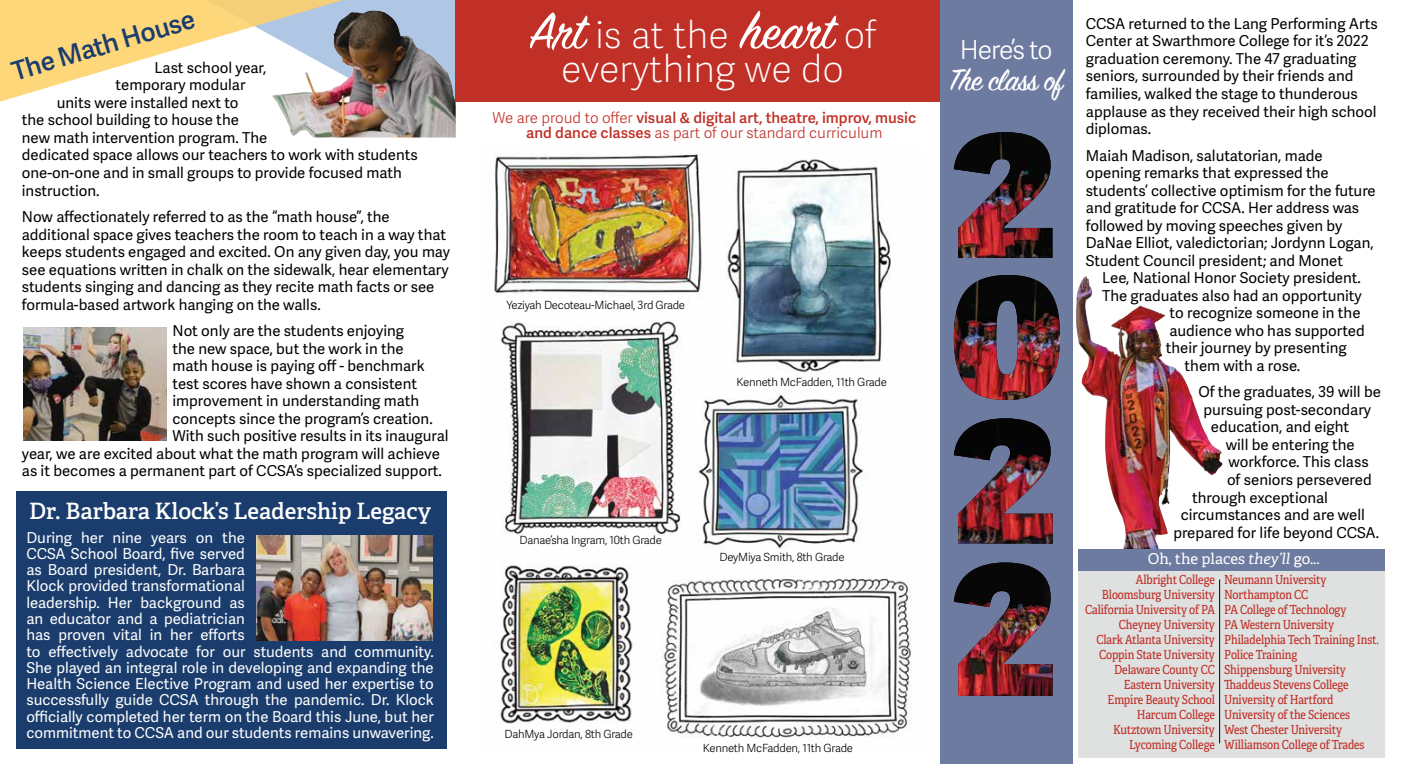
<style>
.page{position:relative;width:1411px;height:764px;background:#fff}
.page>*{position:absolute;margin:0;border:0;box-sizing:border-box;transform-origin:0 0}
.t1{font:56.25px "Sign Painter House Script";color:#fff}
.t2{font:100 37.5px/33.8px "Adelle Sans";color:#fff}
.t3{font:33.75px "Sign Painter House Script";letter-spacing:-.02em;color:#fff}
.t4{font:600 26.25px "Adelle Sans";color:#1b3d6d}
.t5{font:300 26.25px "Adelle Sans";letter-spacing:-.045em;color:#fff}
.t6{font:600 22.5px "Adelle";color:#fff}
.t7{font:15px/17.5px "Adelle Sans";color:#000}
.t8{font:15px/16.2px "Adelle Sans";color:#fff}
.t9{font:600 15px/15px "Adelle Sans";color:#c03027;text-align:center}
.t10{font:15px "Adelle";color:#fff}
.t11{font:12.5px/15px "Adelle Condensed";letter-spacing:-.01em;color:#c03027;text-align:right}
.t12{font:300 11.25px "Adelle Sans";letter-spacing:-.02em;color:#000}
.s1{font-family:"Sign Painter House Script";font-weight:400;font-size:56.25px}
.s2{font-weight:300}
.s3{font-style:italic}
</style>
<div class="page">
<img style="left:1076px;top:276px;width:146px;height:272px">
<div style="left:1078px;top:565px;width:307px;height:192px;background:#dfe0e0"></div>
<div style="left:940px;top:0;width:132px;height:763px;background:#6e7ba0"></div>
<hr style="left:1219px;top:579px;width:1px;height:164px;background:#000">
<img style="left:954px;top:132px;width:97px;height:126px">
<img style="left:954px;top:275px;width:106px;height:125px">
<img style="left:954px;top:418px;width:98px;height:125px">
<img style="left:954px;top:562px;width:98px;height:133px">
<svg style="left:371px;top:0;width:85px;height:11px"></svg>
<svg style="left:0;top:0;width:371px;height:102px;fill:#ffd77b"></svg>
<div style="left:16px;top:491px;width:430px;height:258px;background:#1b3d6d"></div>
<img style="left:23px;top:327px;width:144px;height:113px">
<img style="left:256px;top:535px;width:176px;height:105px">
<img style="left:272px;top:11px;width:184px;height:126px">
<div style="left:1078px;top:548px;width:307px;height:22px;background:#6e7ba0"></div>
<div style="left:456px;top:0;width:484px;height:102px;background:#c03027"></div>
<img style="left:494px;top:154px;width:419px;height:584px">
<h3 class="t4" style="left:8px;top:56px;width:191px;rotate:-16deg">The Math House</h3>
<p class="t7" style="left:154px;top:59px;width:113px">Last school year,</p>
<p class="t7" style="left:116px;top:77px;width:131px">temporary modular</p>
<p class="t7" style="left:57px;top:94px;width:183px">units were installed next to</p>
<p class="t7" style="left:22px;top:112px;width:219px">the school building to house the</p>
<p class="t7" style="left:22px;top:129px;width:247px">new math intervention program. The</p>
<p class="t7" style="left:22px;top:147px;width:397px">dedicated space allows our teachers to work with students</p>
<p class="t7" style="left:22px;top:164px;width:381px">one-on-one and in small groups to provide focused math</p>
<p class="t7" style="left:22px;top:182px;width:79px">instruction.</p>
<p class="t7" style="left:22px;top:208px;width:430px">Now affectionately referred to as the “math house”, the additional space gives teachers the room to teach in a way that keeps students engaged and excited. On any given day, you may see equations written in chalk on the sidewalk, hear elementary students singing and dancing as they recite math facts or see formula-based artwork hanging on the walls.</p>
<p class="t7" style="left:172px;top:322px;width:233px">Not only are the students enjoying</p>
<p class="t7" style="left:172px;top:340px;width:233px">the new space, but the work in the</p>
<p class="t7" style="left:172px;top:357px;width:254px">math house is paying off - benchmark</p>
<p class="t7" style="left:172px;top:375px;width:246px">test scores have shown a consistent</p>
<p class="t7" style="left:172px;top:392px;width:248px">improvement in understanding math</p>
<p class="t7" style="left:172px;top:410px;width:262px">concepts since the program’s creation.</p>
<p class="t7" style="left:172px;top:427px;width:278px">With such positive results in its inaugural</p>
<p class="t7" style="left:22px;top:445px;width:419px">year, we are excited about what the math program will achieve</p>
<p class="t7" style="left:22px;top:462px;width:421px">as it becomes a permanent part of CCSA’s specialized support.</p>
<h3 class="t6" style="left:29px;top:497px;width:403px">Dr. Barbara Klock’s Leadership Legacy</h3>
<p class="t8" style="left:26px;top:529px;width:409px">During her nine years on the<br>CCSA School Board, five served<br>as Board president, Dr. Barbara<br>Klock provided transformational<br>leadership. Her background as<br>an educator and a pediatrician<br>has proven vital in her efforts<br>to effectively advocate for our students and community.<br>She played an integral role in developing and expanding the Health Science Elective Program and used her expertise to successfully guide CCSA through the pandemic. Dr. Klock officially completed her term on the Board this June, but her commitment to CCSA and our students remains unwavering.</p>
<h2 class="t2" style="left:561px;top:19px;width:316px;text-indent:34px">is at the <span class="s1">heart</span> of everything we do</h2>
<p class="t9" style="left:492px;top:111px;width:425px"><span class="s2">We are proud to offer</span> visual &amp; digital art, theatre, improv, music and dance classes <span class="s2">as part of our standard curriculum</span></p>
<h1 class="t1" style="left:529px;top:-3px;width:57px">Art</h1>
<p class="t12" style="left:506px;top:299px;width:180px">Yeziyah Decoteau-Michael, 3rd Grade</p>
<p class="t12" style="left:736px;top:375px;width:152px">Kenneth McFadden, 11th Grade</p>
<p class="t12" style="left:519px;top:533px;width:144px">Danae’sha Ingram, 10th Grade</p>
<p class="t12" style="left:719px;top:550px;width:127px">DeyMiya Smith, 8th Grade</p>
<p class="t12" style="left:504px;top:727px;width:130px">DahMya Jordan, 8th Grade</p>
<p class="t12" style="left:703px;top:741px;width:152px">Kenneth McFadden, 11th Grade</p>
<h3 class="t5" style="left:960px;top:34px;width:94px">Here’s to</h3>
<h3 class="t3" style="left:949px;top:59px;width:115px">The class of</h3>
<p class="t7" style="left:1086px;top:15px;width:293px">CCSA returned to the Lang Performing Arts Center at Swarthmore College for it’s 2022 graduation ceremony. The 47 graduating seniors, surrounded by their friends and families, walked the stage to thunderous applause as they received their high school diplomas.</p>
<p class="t7" style="left:1086px;top:147px;width:291px">Maiah Madison, salutatorian, made opening remarks that expressed the students’ collective optimism for the future and gratitude for CCSA. Her address was followed by moving speeches given by DaNae Elliot, valedictorian; Jordynn Logan, Student Council president; and Monet</p>
<p class="t7" style="left:1102px;top:269px;width:260px">Lee, National Honor Society president.</p>
<p class="t7" style="left:1102px;top:287px;width:261px">The graduates also had an opportunity</p>
<p class="t7" style="left:1169px;top:304px;width:192px">to recognize someone in the</p>
<p class="t7" style="left:1169px;top:322px;width:197px">audience who has supported</p>
<p class="t7" style="left:1166px;top:339px;width:182px">their journey by presenting</p>
<p class="t7" style="left:1184px;top:357px;width:117px">them with a rose.</p>
<p class="t7" style="left:1198px;top:383px;width:184px">Of the graduates, 39 will be</p>
<p class="t7" style="left:1203px;top:401px;width:169px">pursuing post-secondary</p>
<p class="t7" style="left:1211px;top:418px;width:140px">education, and eight</p>
<p class="t7" style="left:1226px;top:436px;width:130px">will be entering the</p>
<p class="t7" style="left:1228px;top:453px;width:142px">workforce. This class</p>
<p class="t7" style="left:1227px;top:471px;width:146px">of seniors persevered</p>
<p class="t7" style="left:1192px;top:488px;width:137px">through exceptional</p>
<p class="t7" style="left:1181px;top:506px;width:185px">circumstances and are well</p>
<p class="t7" style="left:1173px;top:523px;width:207px">prepared for life beyond CCSA.</p>
<p class="t10" style="left:1147px;top:549px;width:173px">Oh, the places <span class="s3">they’ll</span> go...</p>
<p class="t11" style="left:1085px;top:572px;width:131px">Albright College<br>Bloomsburg University<br>California University of PA<br>Cheyney University<br>Clark Atlanta University<br>Coppin State University<br>Delaware County CC<br>Eastern University<br>Empire Beauty School<br>Harcum College<br>Kutztown University<br>Lycoming College</p>
<p class="t11" style="left:1224px;top:572px;width:156px;text-align:left">Neumann University<br>Northampton CC<br>PA College of Technology<br>PA Western University<br>Philadelphia Tech Training Inst.<br>Police Training<br>Shippensburg University<br>Thaddeus Stevens College<br>University of Hartford<br>University of the Sciences<br>West Chester University<br>Williamson College of Trades</p>
</div>
